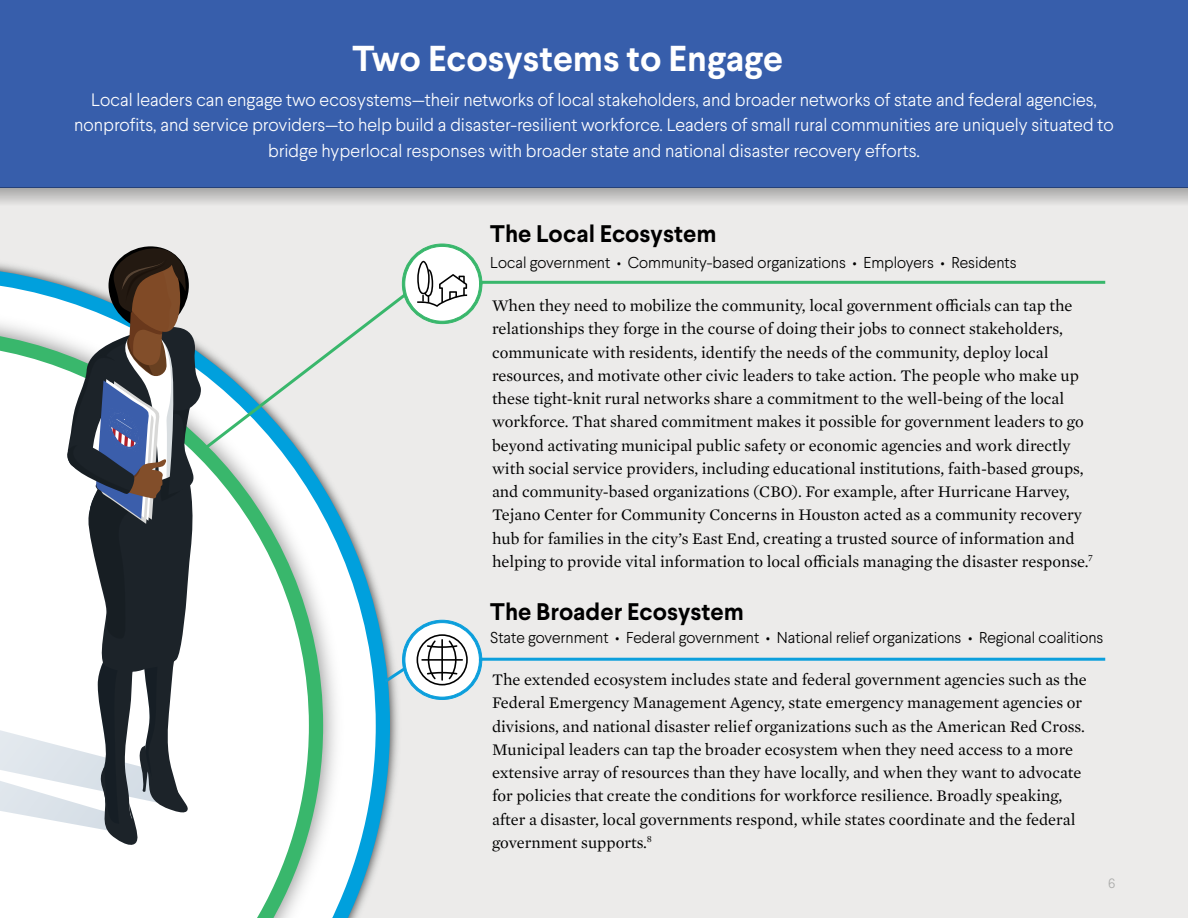
<style>
.page{position:relative;width:1188px;height:918px;background:#fff}
.page>*{position:absolute;margin:0;border:0;box-sizing:border-box;transform-origin:0 0}
.Heading_1{font:700 36px "Larsseit";color:#fff}
.Heading_2{font:700 24px "Larsseit";color:#000}
.t1{font:300 18px/25.5px "Larsseit";color:#fff;text-align:center}
.Normal_Serif{font:16.5px/23.2px "Mercury Text G1";color:#000}
.t2{font:300 15.75px "Larsseit";color:#000}
.t3{font:300 13.5px "Larsseit";color:#808080}
.s1{font-family:"Montserrat";font-weight:400}
</style>
<div class="page">
<div style="left:0;top:185px;width:1188px;height:733px;background:#ecebea"></div>
<div style="left:0;top:0;width:1188px;height:187px;background:#375eab"></div>
<svg style="left:0;top:849px;width:330px;height:69px;background:#f4f9f6"></svg>
<hr style="left:458px;top:281px;width:647px;height:3px;background:#39b76c">
<hr style="left:450px;top:658px;width:655px;height:3px;background:#0c9fdc">
<svg style="left:0;top:187px;width:1188px;height:17px;background:#bbbcbe"></svg>
<svg style="left:0;top:243px;width:483px;height:606px"></svg>
<p class="Heading_1" style="left:352px;top:35px;width:432px">Two Ecosystems to Engage</p>
<p class="t1" style="left:74px;top:86px;width:1041px">Local leaders can engage two ecosystems—their networks of local stakeholders, and broader networks of state and federal agencies, nonprofits, and service providers—to help build a disaster-resilient workforce. Leaders of small rural communities are uniquely situated to bridge hyperlocal responses with broader state and national disaster recovery efforts.</p>
<p class="Heading_2" style="left:490px;top:218px;width:228px">The Local Ecosystem</p>
<p class="t2" style="left:490px;top:252px;width:528px">Local government <span class="s1">•</span> Community-based organizations <span class="s1">•</span> Employers <span class="s1">•</span> Residents</p>
<p class="Normal_Serif" style="left:492px;top:293px;width:602px">When they need to mobilize the community, local government officials can tap the relationships they forge in the course of doing their jobs to connect stakeholders, communicate with residents, identify the needs of the community, deploy local resources, and motivate other civic leaders to take action. The people who make up these tight-knit rural networks share a commitment to the well-being of the local workforce. That shared commitment makes it possible for government leaders to go beyond activating municipal public safety or economic agencies and work directly with social service providers, including educational institutions, faith-based groups, and community-based organizations (CBO). For example, after Hurricane Harvey, Tejano Center for Community Concerns in Houston acted as a community recovery hub for families in the city’s East End, creating a trusted source of information and helping to provide vital information to local officials managing the disaster response.<sup>7</sup></p>
<p class="Heading_2" style="left:490px;top:596px;width:255px">The Broader Ecosystem</p>
<p class="t2" style="left:490px;top:627px;width:615px">State government <span class="s1">•</span> Federal government <span class="s1">•</span> National relief organizations <span class="s1">•</span> Regional coalitions</p>
<p class="Normal_Serif" style="left:492px;top:667px;width:596px">The extended ecosystem includes state and federal government agencies such as the Federal Emergency Management Agency, state emergency management agencies or divisions, and national disaster relief organizations such as the American Red Cross.<br>Municipal leaders can tap the broader ecosystem when they need access to a more extensive array of resources than they have locally, and when they want to advocate for policies that create the conditions for workforce resilience. Broadly speaking, after a disaster, local governments respond, while states coordinate and the federal government supports.<sup>8</sup></p>
<p class="t3" style="left:1108px;top:875px;width:9px">6</p>
</div>
